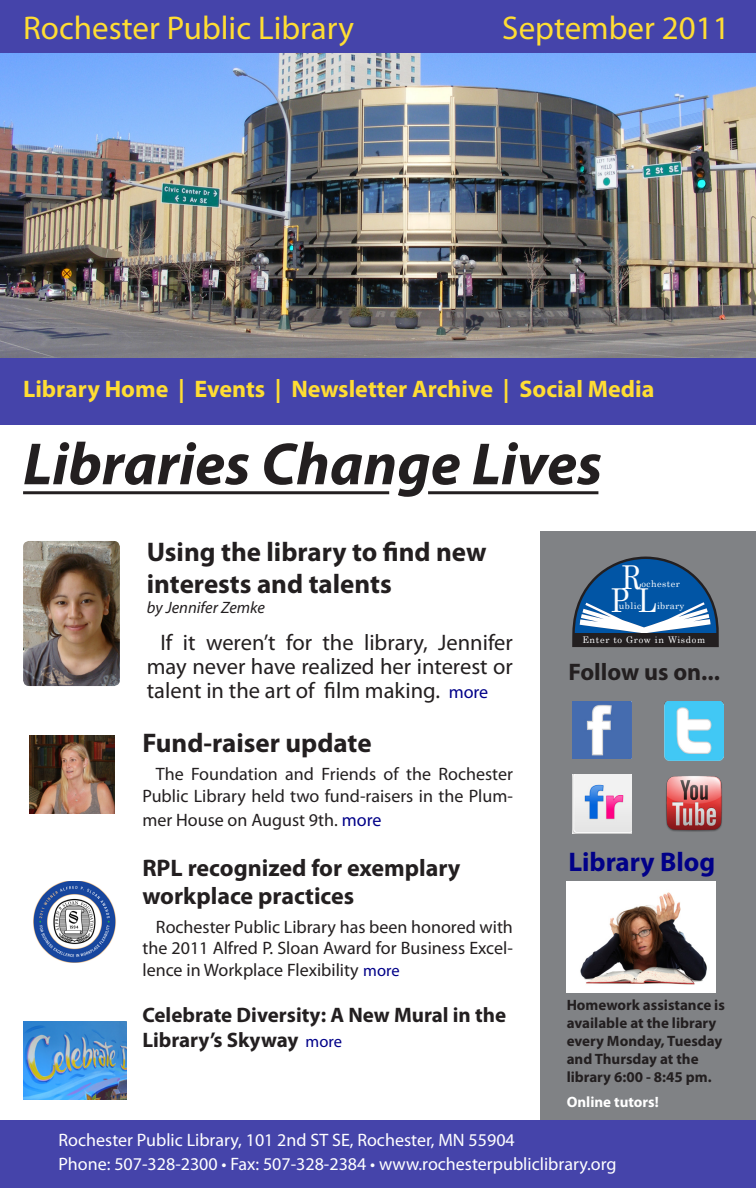
<style>
.page{position:relative;width:756px;height:1188px;background:#fff}
.page>*{position:absolute;margin:0;border:0;box-sizing:border-box;transform-origin:0 0}
.enewsletter_headline{font:italic 700 60px "Myriad Pro";color:#231f20}
.t1{font:33px "Myriad Pro";color:#fd3}
.t2{font:33px "Century";color:#fcfdfe;scale:.83 1}
.enewsletter_headline-2{font:700 27px/32.4px "Myriad Pro";color:#231f20}
.t3{font:700 27px "Myriad Pro";color:#010088}
.enewsletter_headline-3{font:700 24px/28.8px "Myriad Pro";color:#231f20}
.t4{font:700 24px "Myriad Pro";color:#fd3}
.enewsletter_paragrap{font:22.5px/24px "Myriad Pro";color:#231f20;text-align:justify}
.Newsletter_sub-headl{font:700 21px/25.2px "Myriad Pro";color:#231f20}
.enewsletter_paragrap-2{font:18px/21.6px "Myriad Pro";color:#231f20;text-align:right}
.t5{font:18px "Myriad Pro";color:#fff}
.enewsletter_byline{font:italic 16.5px "Myriad Pro";color:#231f20}
.Event_Title{font:700 15px/18px "Myriad Pro";color:#231f20}
.Event_Title-2{font:700 15px "Myriad Pro";color:#fff}
.t6{font:9.15px "Century";letter-spacing:.075em;color:#fcfdfe}
.t7{font:9.15px "Century";letter-spacing:.05em;color:#fcfdfe}
.s1{font-size:18px;color:#010088}
.s2{color:#010088}
.s3{font-size:16.5px;color:#010088}
.s4{font-weight:400;font-size:16.5px;color:#010088}
</style>
<div class="page">
<div style="left:540px;top:531px;width:216px;height:589px;background:#808285"></div>
<div style="left:0;top:0;width:756px;height:425px;background:#4544aa"></div>
<div style="left:0;top:1120px;width:756px;height:68px;background:#4544aa"></div>
<img style="left:0;top:53px;width:756px;height:304px">
<img style="left:572px;top:701px;width:60px;height:58px">
<img style="left:664px;top:701px;width:60px;height:59px">
<img style="left:666px;top:776px;width:56px;height:56px">
<img style="left:572px;top:774px;width:60px;height:60px">
<img style="left:23px;top:541px;width:97px;height:145px">
<svg style="left:572px;top:557px;width:147px;height:90px"></svg>
<div style="left:573px;top:633px;width:144px;height:13px;background:#231f20"></div>
<hr style="left:23px;top:491px;width:366px;height:3px;background:#231f20">
<hr style="left:428px;top:491px;width:170px;height:3px;background:#231f20">
<img style="left:24px;top:1022px;width:102px;height:77px">
<img style="left:33px;top:881px;width:83px;height:82px">
<img style="left:30px;top:735px;width:85px;height:78px">
<img style="left:567px;top:882px;width:149px;height:111px">
<p class="t1" style="left:23px;top:7px;width:332px">Rochester Public Library</p>
<p class="t1" style="left:502px;top:7px;width:229px">September 2011</p>
<p class="t4" style="left:23px;top:373px;width:633px">Library Home | Events | Newsletter Archive | Social Media</p>
<p class="enewsletter_headline" style="left:23px;top:425px;width:581px">Libraries Change Lives</p>
<p class="enewsletter_headline-2" style="left:147px;top:535px;width:341px">Using the library to find new interests and talents</p>
<p class="enewsletter_byline" style="left:147px;top:597px;width:120px">by Jennifer Zemke</p>
<p class="enewsletter_paragrap" style="left:147px;top:631px;width:368px;text-indent:14px">If it weren’t for the library, Jennifer may never have realized her interest or talent in the art of film making. <span class="s1">more</span></p>
<p class="enewsletter_headline-2" style="left:142px;top:726px;width:231px">Fund-raiser update</p>
<p class="enewsletter_paragrap-2" style="left:142px;top:763px;width:372px">The Foundation and Friends of the Rochester<br>Public Library held two fund-raisers in the Plum-</p>
<p class="enewsletter_paragrap-2" style="left:142px;top:809px;width:241px">mer House on August 9th. <span class="s2">more</span></p>
<p class="enewsletter_headline-3" style="left:142px;top:852px;width:320px">RPL recognized for exemplary workplace practices</p>
<p class="enewsletter_paragrap-2" style="left:142px;top:916px;width:372px;text-align:justify;text-indent:14px">Rochester Public Library has been honored with the 2011 Alfred P. Sloan Award for Business Excel&shy;lence in Workplace Flexibility <span class="s3">more</span></p>
<p class="Newsletter_sub-headl" style="left:142px;top:1002px;width:365px">Celebrate Diversity: A New Mural in the<br>Library’s Skyway <span class="s4">more</span></p>
<p class="t2" style="left:622px;top:550px;width:25px">R</p>
<p class="t7" style="left:642px;top:576px;width:40px">ochester</p>
<p class="t2" style="left:611px;top:572px;width:57px">P L</p>
<p class="t7" style="left:619px;top:598px;width:24px">ublic</p>
<p class="t7" style="left:657px;top:598px;width:29px">ibrary</p>
<p class="t6" style="left:582px;top:632px;width:124px">Enter to Grow in Wisdom</p>
<p class="enewsletter_headline-3" style="left:568px;top:657px;width:153px">Follow us on...</p>
<p class="t3" style="left:568px;top:844px;width:149px">Library Blog</p>
<p class="Event_Title" style="left:567px;top:996px;width:160px">Homework assistance is available at the library every Monday, Tuesday and Thursday at the library 6:00 - 8:45 pm.</p>
<p class="Event_Title-2" style="left:567px;top:1092px;width:94px">Online tutors!</p>
<p class="t5" style="left:58px;top:1129px;width:458px">Rochester Public Library, 101 2nd ST SE, Rochester, MN 55904</p>
<p class="t5" style="left:58px;top:1153px;width:560px">Phone: 507-328-2300 • Fax: 507-328-2384 • www.rochesterpubliclibrary.org</p>
</div>
